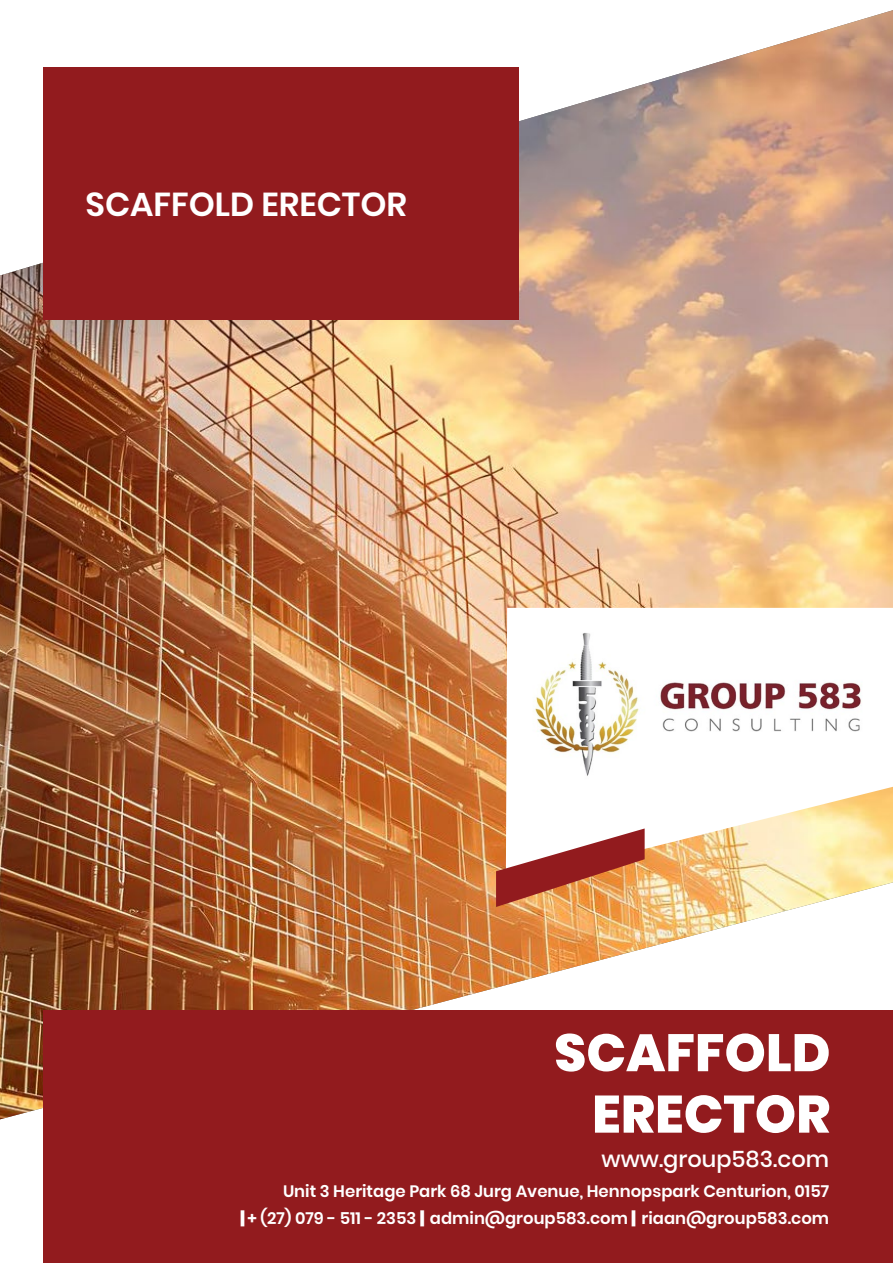
<style>
.page{position:relative;width:893px;height:1263px;background:#fff}
.page>*{position:absolute;margin:0;border:0;box-sizing:border-box;transform-origin:0 0}
.t1{font:800 52.5px/61.3px "Poppins";color:#fff;text-align:right}
.t2{font:600 33.15px "Poppins";color:#fff}
.t3{font:500 22.5px "Poppins";color:#fff}
.t4{font:600 16.5px/27px "Poppins";color:#fff;text-align:right}
.s1{font-weight:900}
</style>
<div class="page">
<img style="left:0;top:10px;width:893px;height:1109px">
<div style="left:43px;top:1011px;width:850px;height:252px;background:#921b1e"></div>
<div style="left:43px;top:68px;width:476px;height:252px;background:#921b1e"></div>
<svg style="left:506px;top:608px;width:387px;height:276px"></svg>
<svg style="left:496px;top:828px;width:149px;height:79px"></svg>
<img style="left:525px;top:611px;width:346px;height:177px">
<h2 class="t2" style="left:86px;top:185px;width:323px">SCAFFOLD ERECTOR</h2>
<h1 class="t1" style="left:554px;top:1022px;width:278px">SCAFFOLD<br>ERECTOR</h1>
<h3 class="t3" style="left:602px;top:1146px;width:229px">www.group583.com</h3>
<p class="t4" style="left:241px;top:1178px;width:590px">Unit 3 Heritage Park 68 Jurg Avenue, Hennopspark Centurion, 0157<br><span class="s1">|</span> + (27) 079 - 511 - 2353 <span class="s1">|</span> admin@group583.com <span class="s1">|</span> riaan@group583.com</p>
</div>
